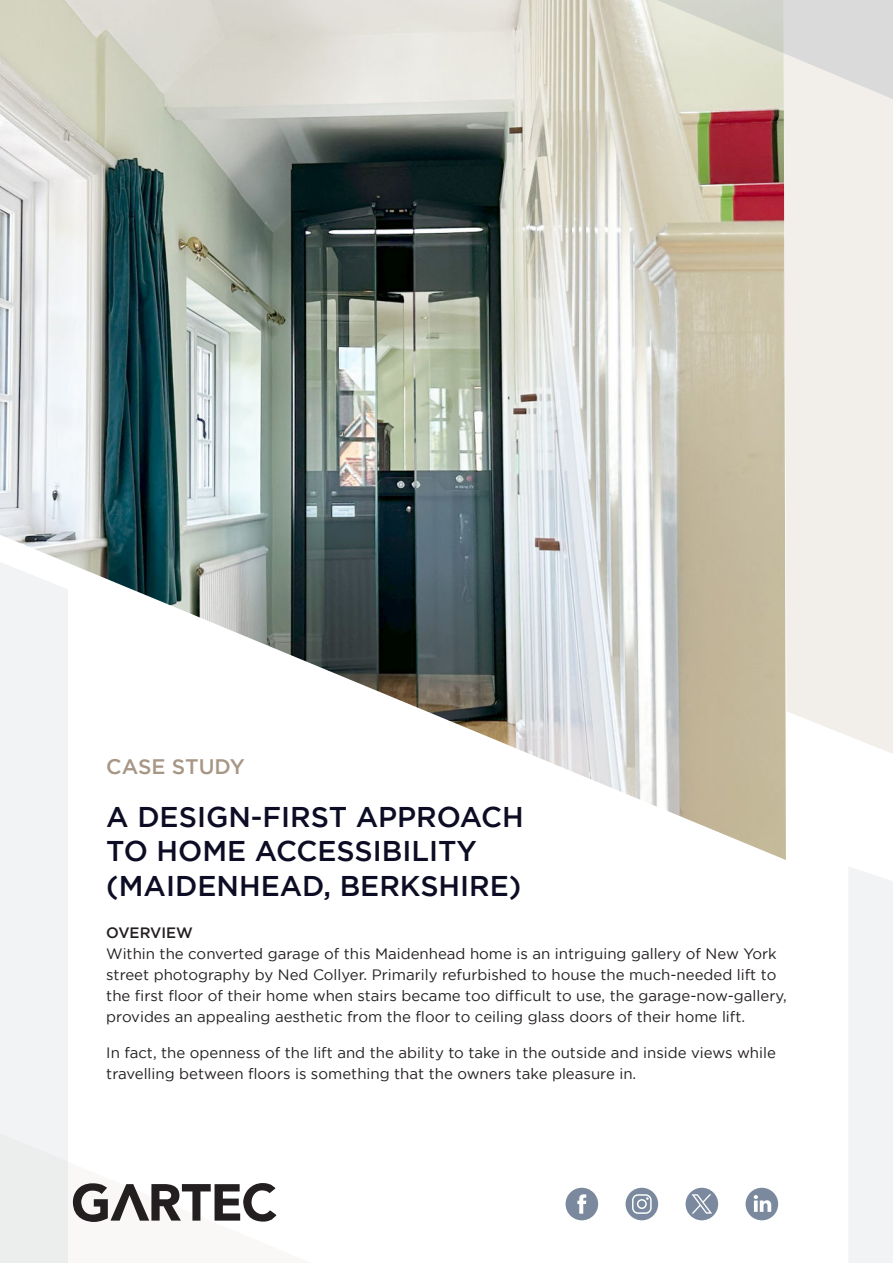
<style>
.page{position:relative;width:893px;height:1263px;background:#fff}
.page>*{position:absolute;margin:0;border:0;box-sizing:border-box;transform-origin:0 0}
.t1{font:500 28.5px/34.5px "Gotham";color:#0c0d24}
.t2{font:500 21px "Gotham";color:#a79685}
.t3{font:15px/21px "Gotham";color:#231f20}
.t4{font:500 15px "Gotham";color:#231f20}
</style>
<div class="page">
<div style="left:0;top:860px;width:68px;height:403px;background:#f1f3f5"></div>
<div style="left:786px;top:106px;width:107px;height:648px;background:#f2efeb"></div>
<div style="left:849px;top:867px;width:44px;height:396px;background:#f1f3f5"></div>
<svg style="left:686px;top:1188px;width:32px;height:32px"></svg>
<svg style="left:746px;top:1188px;width:32px;height:32px"></svg>
<div style="left:626px;top:1188px;width:32px;height:32px;background:#7a899e;border-radius:50%"></div>
<svg style="left:632px;top:1194px;width:20px;height:20px"></svg>
<svg style="left:566px;top:1188px;width:32px;height:32px"></svg>
<svg style="left:73px;top:1183px;width:203px;height:39px"></svg>
<img style="left:0;top:0;width:786px;height:860px">
<svg style="left:617px;top:0;width:276px;height:106px;background:#deded4"></svg>
<h2 class="t2" style="left:106px;top:759px;width:140px">CASE STUDY</h2>
<h1 class="t1" style="left:106px;top:801px;width:419px">A DESIGN-FIRST APPROACH<br>TO HOME ACCESSIBILITY (MAIDENHEAD, BERKSHIRE)</h1>
<p class="t4" style="left:106px;top:927px;width:88px">OVERVIEW</p>
<p class="t3" style="left:106px;top:944px;width:682px">Within the converted garage of this Maidenhead home is an intriguing gallery of New York street photography by Ned Collyer. Primarily refurbished to house the much-needed lift to the first floor of their home when stairs became too difficult to use, the garage-now-gallery, provides an appealing aesthetic from the floor to ceiling glass doors of their home lift.</p>
<p class="t3" style="left:106px;top:1042px;width:671px">In fact, the openness of the lift and the ability to take in the outside and inside views while travelling between floors is something that the owners take pleasure in.</p>
</div>
